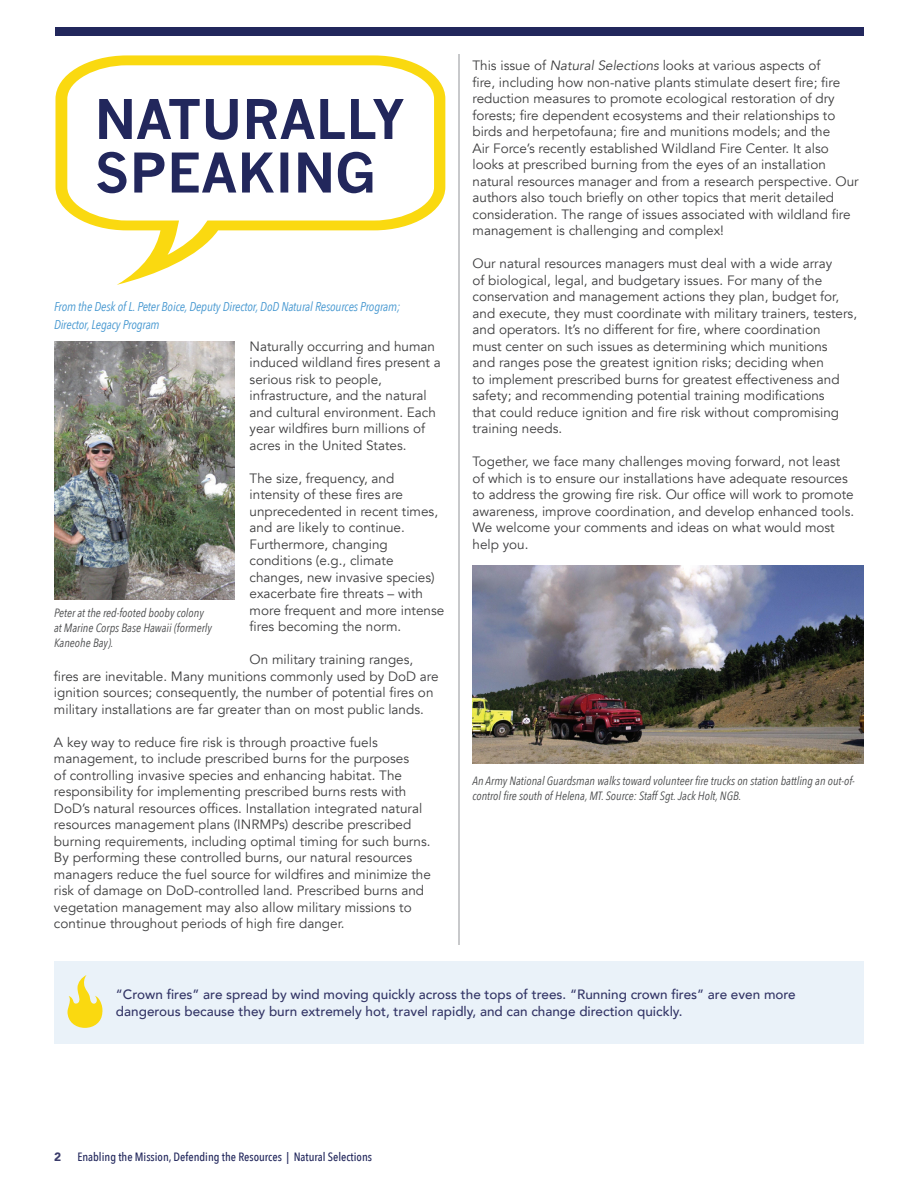
<style>
.page{position:relative;width:918px;height:1188px;background:#fff}
.page>*{position:absolute;margin:0;border:0;box-sizing:border-box;transform-origin:0 0}
.t1{font:13.5px/16.5px "Avenir";color:#3e3e3f}
.t2{font:500 13.5px/16.2px "Avenir";color:#333566}
.t3{font:italic 12.75px/18px "Avenir Next Condensed";letter-spacing:-.01em;color:#4597d0}
.t4{font:italic 12px/15px "Avenir Next Condensed";color:#4b4c4d}
.t5{font:500 12px "Avenir Next Condensed";color:#22275c}
.t6{font:900 12px "Avenir";color:#3b3c6b}
.s1{font-style:italic}
</style>
<div class="page">
<div style="left:56px;top:27px;width:808px;height:9px;background:#22275c"></div>
<img style="left:54px;top:342px;width:181px;height:257px">
<img style="left:472px;top:566px;width:392px;height:198px">
<svg style="left:55px;top:55px;width:390px;height:230px"></svg>
<svg style="left:67px;top:65px;width:367px;height:190px"></svg>
<svg style="left:97px;top:152px;width:275px;height:41px"></svg>
<svg style="left:99px;top:99px;width:305px;height:41px"></svg>
<div style="left:54px;top:962px;width:810px;height:82px;background:#eaf2f9"></div>
<svg style="left:68px;top:975px;width:35px;height:53px"></svg>
<hr style="left:459px;top:54px;width:1px;height:891px;background:#939598">
<p class="t3" style="left:54px;top:298px;width:348px">From the Desk of L. Peter Boice, Deputy Director, DoD Natural Resources Program;<br>Director, Legacy Program</p>
<p class="t1" style="left:250px;top:338px;width:193px">Naturally occurring and human induced wildland fires present a serious risk to people, infrastructure, and the natural and cultural environment. Each year wildfires burn millions of acres in the United States.</p>
<p class="t1" style="left:250px;top:470px;width:196px">The size, frequency, and intensity of these fires are unprecedented in recent times, and are likely to continue.<br>Furthermore, changing conditions (e.g., climate changes, new invasive species) exacerbate fire threats – with more frequent and more intense fires becoming the norm.</p>
<p class="t1" style="left:54px;top:652px;width:386px;text-indent:196px">On military training ranges, fires are inevitable. Many munitions commonly used by DoD are ignition sources; consequently, the number of potential fires on military installations are far greater than on most public lands.</p>
<p class="t1" style="left:54px;top:734px;width:378px">A key way to reduce fire risk is through proactive fuels management, to include prescribed burns for the purposes<br>of controlling invasive species and enhancing habitat. The responsibility for implementing prescribed burns rests with DoD’s natural resources offices. Installation integrated natural resources management plans (INRMPs) describe prescribed burning requirements, including optimal timing for such burns.<br>By performing these controlled burns, our natural resources managers reduce the fuel source for wildfires and minimize the risk of damage on DoD-controlled land. Prescribed burns and vegetation management may also allow military missions to continue throughout periods of high fire danger.</p>
<p class="t4" style="left:54px;top:605px;width:159px">Peter at the red-footed booby colony at Marine Corps Base Hawaii (formerly<br>Kaneohe Bay).</p>
<p class="t1" style="left:472px;top:58px;width:388px">This issue of <span class="s1">Natural Selections</span> looks at various aspects of<br>fire, including how non-native plants stimulate desert fire; fire reduction measures to promote ecological restoration of dry forests; fire dependent ecosystems and their relationships to birds and herpetofauna; fire and munitions models; and the<br>Air Force’s recently established Wildland Fire Center. It also looks at prescribed burning from the eyes of an installation natural resources manager and from a research perspective. Our authors also touch briefly on other topics that merit detailed consideration. The range of issues associated with wildland fire management is challenging and complex!</p>
<p class="t1" style="left:472px;top:256px;width:386px">Our natural resources managers must deal with a wide array<br>of biological, legal, and budgetary issues. For many of the conservation and management actions they plan, budget for, and execute, they must coordinate with military trainers, testers, and operators. It’s no different for fire, where coordination<br>must center on such issues as determining which munitions<br>and ranges pose the greatest ignition risks; deciding when<br>to implement prescribed burns for greatest effectiveness and safety; and recommending potential training modifications<br>that could reduce ignition and fire risk without compromising training needs.</p>
<p class="t1" style="left:472px;top:454px;width:383px">Together, we face many challenges moving forward, not least of which is to ensure our installations have adequate resources to address the growing fire risk. Our office will work to promote awareness, improve coordination, and develop enhanced tools.<br>We welcome your comments and ideas on what would most help you.</p>
<p class="t4" style="left:472px;top:774px;width:384px">An Army National Guardsman walks toward volunteer fire trucks on station battling an out-of&shy;control fire south of Helena, MT. Source: Staff Sgt. Jack Holt, NGB.</p>
<p class="t2" style="left:116px;top:986px;width:681px">“Crown fires” are spread by wind moving quickly across the tops of trees. “Running crown fires” are even more dangerous because they burn extremely hot, travel rapidly, and can change direction quickly.</p>
<p class="t6" style="left:54px;top:1147px;width:9px">2</p>
<p class="t5" style="left:77px;top:1150px;width:296px">Enabling the Mission, Defending the Resources | Natural Selections</p>
</div>
